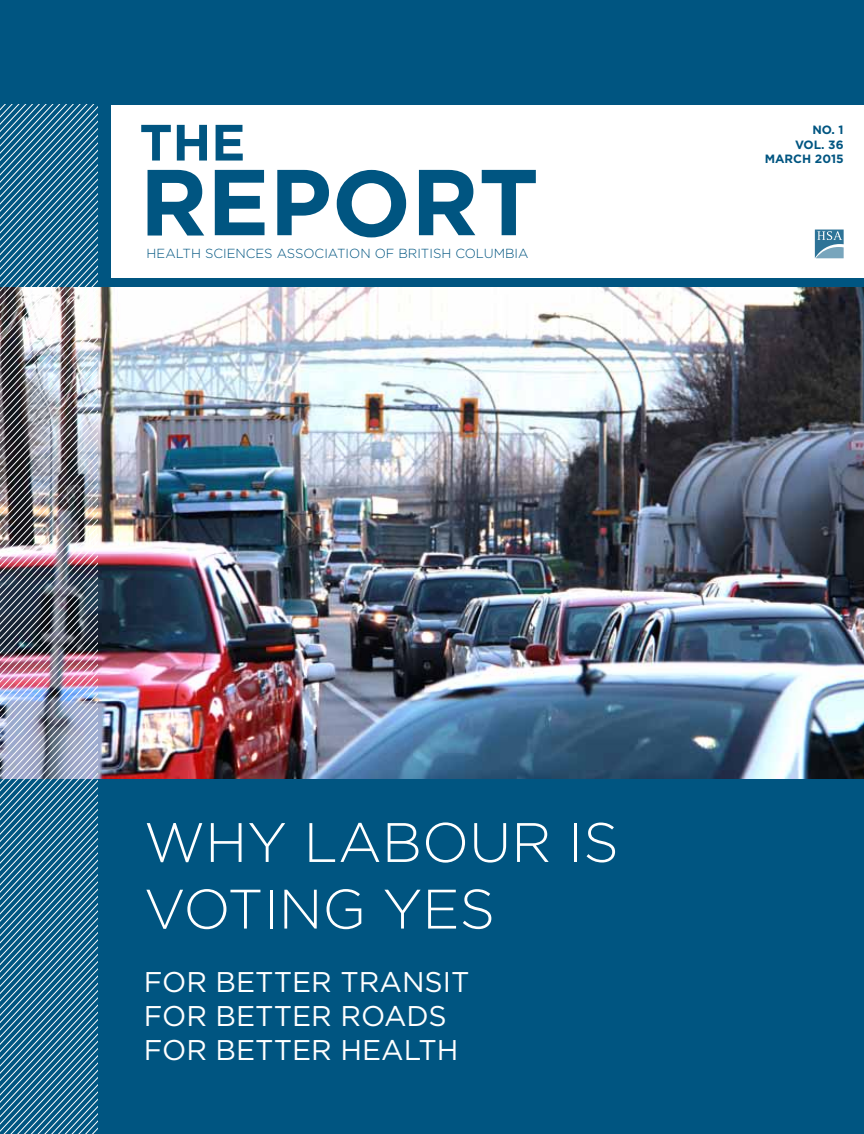
<style>
.page{position:relative;width:864px;height:1134px;background:#005581}
.page>*{position:absolute;margin:0;border:0;box-sizing:border-box;transform-origin:0 0}
.t1{font:300 55.5px/66.6px "Gotham";color:#fff}
.t2{font:28.5px/34.2px "Gotham";color:#fff}
.t3{font:300 13.2px "Gotham";color:#005581}
.t4{font:700 12px/14.4px "Gotham";color:#005581;text-align:right}
</style>
<div class="page">
<div style="left:112px;top:105px;width:752px;height:173px;background:#fff"></div>
<svg style="left:148px;top:170px;width:56px;height:66px"></svg>
<svg style="left:141px;top:125px;width:30px;height:36px"></svg>
<svg style="left:177px;top:125px;width:30px;height:36px"></svg>
<svg style="left:216px;top:125px;width:27px;height:36px"></svg>
<svg style="left:215px;top:170px;width:50px;height:65px"></svg>
<svg style="left:277px;top:170px;width:52px;height:65px"></svg>
<svg style="left:337px;top:170px;width:69px;height:67px"></svg>
<svg style="left:419px;top:170px;width:56px;height:65px"></svg>
<svg style="left:482px;top:170px;width:54px;height:65px"></svg>
<svg style="left:815px;top:230px;width:29px;height:28px"></svg>
<img style="left:98px;top:288px;width:766px;height:491px">
<img style="left:0;top:105px;width:98px;height:1029px">
<p class="t3" style="left:147px;top:245px;width:383px">HEALTH SCIENCES ASSOCIATION OF BRITISH COLUMBIA</p>
<p class="t4" style="left:765px;top:123px;width:80px">NO. 1<br>VOL. 36<br>MARCH 2015</p>
<h1 class="t1" style="left:144px;top:808px;width:476px">WHY LABOUR IS<br>VOTING YES</h1>
<p class="t2" style="left:144px;top:964px;width:327px">FOR BETTER TRANSIT<br>FOR BETTER ROADS<br>FOR BETTER HEALTH</p>
</div>
